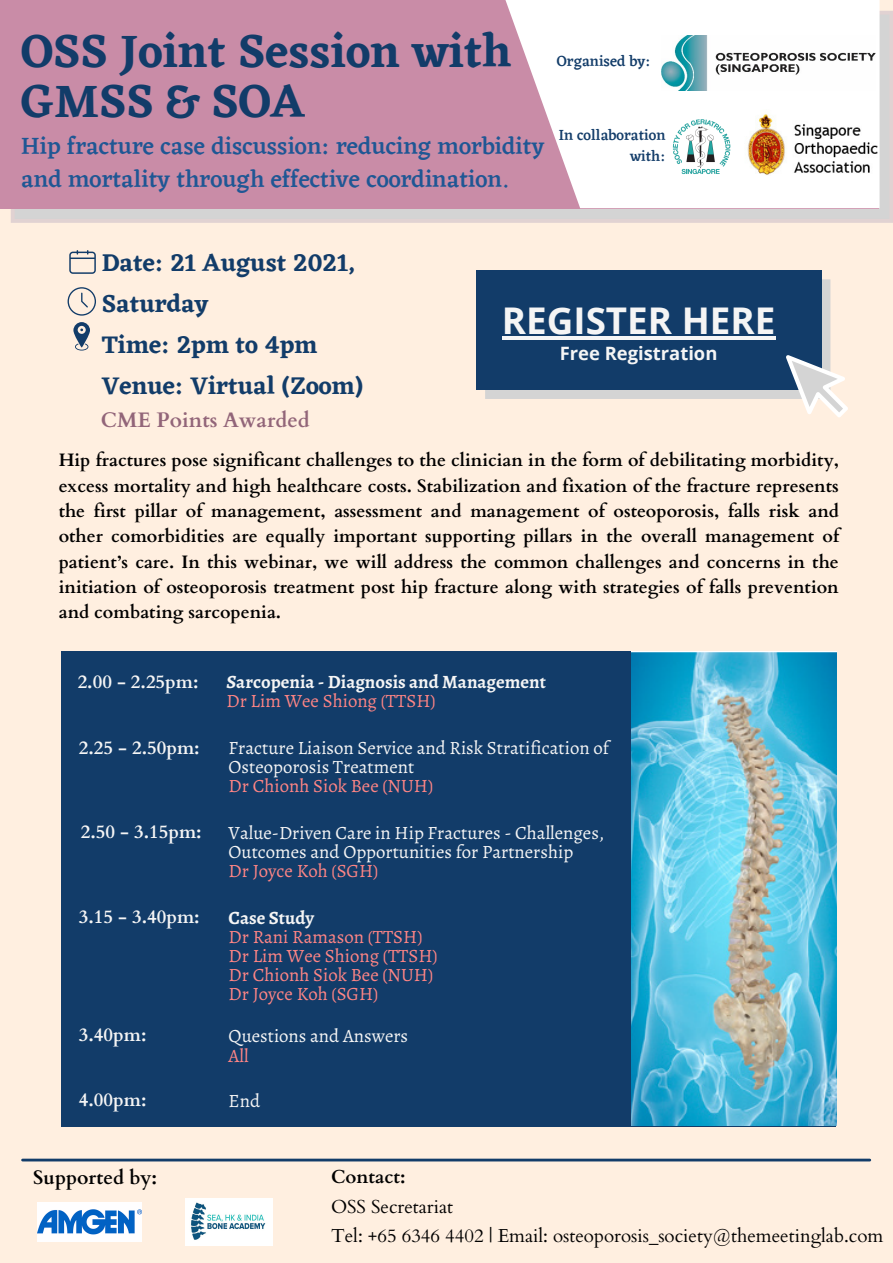
<style>
.page{position:relative;width:893px;height:1263px;background:#ffefe0}
.page>*{position:absolute;margin:0;border:0;box-sizing:border-box;transform-origin:0 0}
.t1{font:600 47.25px "Eczar";color:#123c69}
.t2{font:700 36.83px "Open Sans";color:#f5f5f5}
.t3{font:600 25.12px/41px "Eczar";color:#123c69}
.t4{font:500 24px/32.6px "Eczar";color:#1f5794}
.t5{font:700 21px "Cardo";color:#926579}
.t6{font:700 19.5px "Cardo";color:#000}
.t7{font:18.75px/19.1px "Alegreya";color:#f5f5f5}
.t8{font:18.75px "Alegreya";color:#ff8585}
.t9{font:18.75px "Cardo";color:#000}
.t10{font:700 18.75px "Cardo";color:#f5f5f5}
.t11{font:700 18.75px "Alegreya";color:#f5f5f5}
.t12{font:700 18.75px "Cardo";color:#000}
.t13{font:700 18.38px "Open Sans";color:#f5f5f5}
.t14{font:700 18px/25.3px "Cardo";color:#000;text-align:justify}
.t15{font:500 15px/20.2px "Eczar";color:#123c69;text-align:right}
.s1{font-style:italic}
</style>
<div class="page">
<div style="left:476px;top:270px;width:345px;height:120px;background:#123c69"></div>
<svg style="left:485px;top:279px;width:363px;height:138px"></svg>
<hr style="left:23px;top:1158px;width:846px;height:3px;background:#123c69">
<img style="left:37px;top:1202px;width:105px;height:39px">
<svg style="left:73px;top:322px;width:17px;height:29px"></svg>
<svg style="left:68px;top:287px;width:28px;height:29px"></svg>
<svg style="left:69px;top:250px;width:27px;height:24px"></svg>
<img style="left:185px;top:1198px;width:88px;height:47px">
<div style="left:61px;top:651px;width:774px;height:475px;background:#123c69"></div>
<img style="left:632px;top:651px;width:205px;height:474px">
<svg style="left:11px;top:11px;width:882px;height:212px;background:#d7d0d1"></svg>
<div style="left:0;top:0;width:878px;height:208px;background:#c98ca7"></div>
<svg style="left:505px;top:0;width:374px;height:208px;background:#f6edf1"></svg>
<img style="left:661px;top:36px;width:214px;height:54px">
<img style="left:739px;top:105px;width:138px;height:70px">
<img style="left:670px;top:119px;width:64px;height:56px">
<p class="t1" style="left:21px;top:23px;width:492px">OSS Joint Session with</p>
<p class="t15" style="left:557px;top:51px;width:95px">Organised by:</p>
<p class="t1" style="left:21px;top:73px;width:285px">GMSS &amp; SOA</p>
<p class="t4" style="left:21px;top:129px;width:524px">Hip fracture case discussion: reducing morbidity and mortality through effective coordination.</p>
<p class="t15" style="left:559px;top:125px;width:108px">In collaboration with:</p>
<p class="t3" style="left:102px;top:242px;width:255px">Date: 21 August 2021,<br>Saturday</p>
<p class="t3" style="left:102px;top:324px;width:217px">Time: 2pm to 4pm</p>
<p class="t3" style="left:102px;top:365px;width:263px">Venue: Virtual (Zoom)</p>
<p class="t5" style="left:101px;top:407px;width:211px">CME Points Awarded</p>
<p class="t2" style="left:502px;top:295px;width:275px">REGISTER HERE</p>
<p class="t13" style="left:560px;top:340px;width:159px">Free Registration</p>
<p class="t14" style="left:59px;top:448px;width:782px">Hip fractures pose significant challenges to the clinician in the form of debilitating morbidity, excess mortality and high healthcare costs. Stabilization and fixation of the fracture represents the first pillar of management, assessment and management of osteoporosis, falls risk and other comorbidities are equally important supporting pillars in the overall management of patient’s care. In this webinar, we will address the common challenges and concerns in the initiation of osteoporosis treatment post hip fracture along with strategies of falls prevention and combating sarcopenia.</p>
<p class="t10" style="left:78px;top:669px;width:122px">2.00 - 2.25pm:</p>
<p class="t11" style="left:226px;top:669px;width:321px"><span class="s1">S</span>arcopenia - Diagnosis and Management</p>
<p class="t8" style="left:226px;top:688px;width:211px">Dr Lim Wee Shiong (TTSH)</p>
<p class="t7" style="left:229px;top:738px;width:382px">Fracture Liaison Service and Risk Stratification of<br>Osteoporosis Treatment</p>
<p class="t8" style="left:229px;top:773px;width:206px">Dr Chionh Siok Bee (NUH)</p>
<p class="t10" style="left:79px;top:735px;width:122px">2.25 - 2.50pm:</p>
<p class="t10" style="left:81px;top:819px;width:122px">2.50 - 3.15pm:</p>
<p class="t10" style="left:79px;top:904px;width:122px">3.15 - 3.40pm:</p>
<p class="t10" style="left:79px;top:1023px;width:69px">3.40pm:</p>
<p class="t7" style="left:229px;top:823px;width:377px">Value-Driven Care in Hip Fractures - Challenges,<br>Outcomes and Opportunities for Partnership</p>
<p class="t8" style="left:229px;top:858px;width:151px">Dr Joyce Koh (SGH)</p>
<p class="t11" style="left:229px;top:904px;width:87px">Case Study</p>
<p class="t8" style="left:229px;top:924px;width:195px">Dr Rani Ramason (TTSH)</p>
<p class="t8" style="left:229px;top:943px;width:211px">Dr Lim Wee Shiong (TTSH)</p>
<p class="t8" style="left:229px;top:962px;width:206px">Dr Chionh Siok Bee (NUH)</p>
<p class="t8" style="left:229px;top:981px;width:151px">Dr Joyce Koh (SGH)</p>
<p class="t7" style="left:229px;top:1026px;width:181px">Questions and Answers</p>
<p class="t8" style="left:229px;top:1043px;width:22px">All</p>
<p class="t10" style="left:79px;top:1087px;width:69px">4.00pm:</p>
<p class="t7" style="left:229px;top:1091px;width:33px">End</p>
<p class="t6" style="left:33px;top:1165px;width:126px">Supported by:</p>
<p class="t12" style="left:331px;top:1165px;width:76px">Contact:</p>
<p class="t9" style="left:331px;top:1194px;width:124px">OSS Secretariat</p>
<p class="t9" style="left:331px;top:1223px;width:554px">Tel: +65 6346 4402 | Email: osteoporosis_society@themeetinglab.com</p>
</div>
